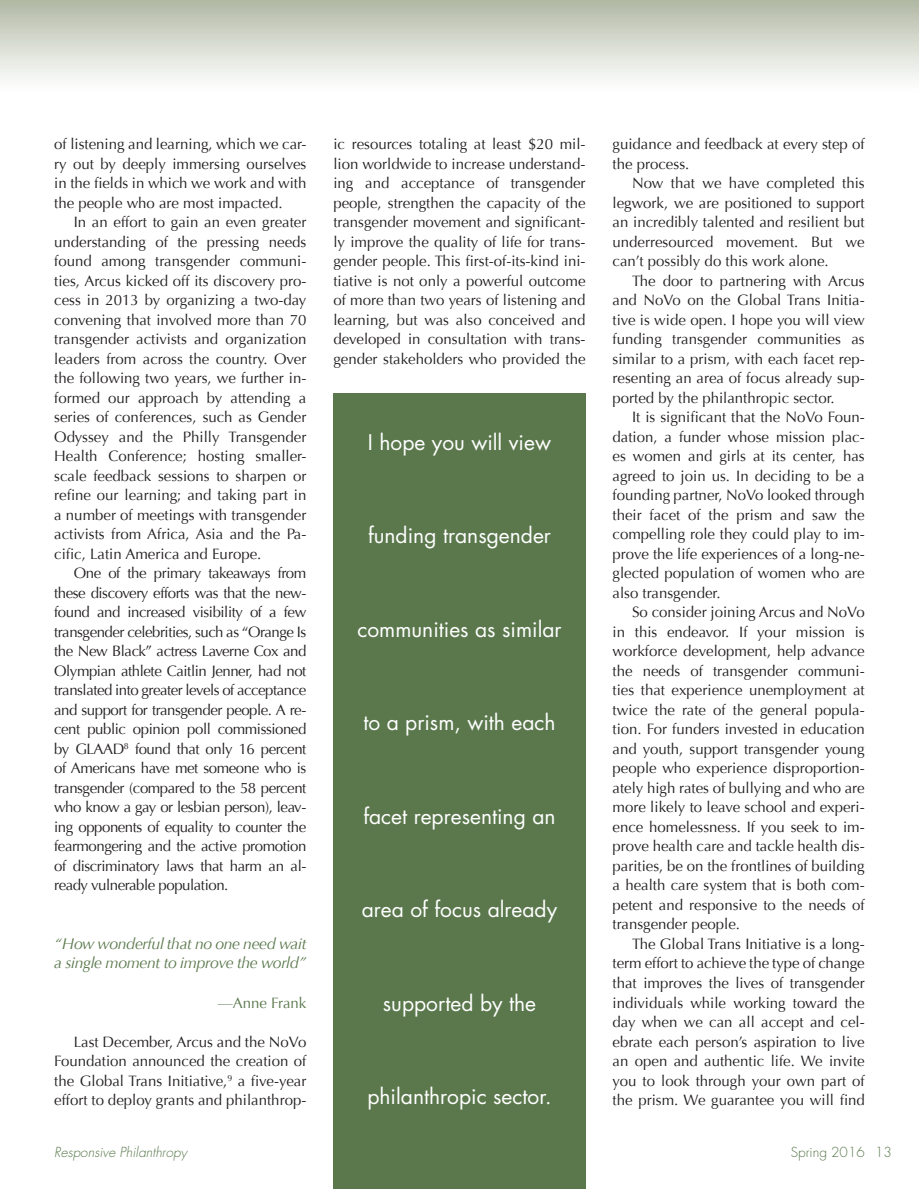
<style>
.page{position:relative;width:919px;height:1189px;background:#fff}
.page>*{position:absolute;margin:0;border:0;box-sizing:border-box;transform-origin:0 0}
.t1{font:21px "Futura";color:#fff}
.t2{font:italic 15.75px/19.5px "Optima";letter-spacing:-.02em;color:#5a784c}
.t3{font:15px/19.5px "Optima";color:#231f20;text-align:justify}
.t4{font:15px "Optima";color:#5a784c}
.t5{font:italic 300 13.5px "Futura";color:#5a784c}
.t6{font:300 13.5px "Futura";color:#5a784c}
</style>
<div class="page">
<div style="left:0;top:0;width:918px;height:95px;background:linear-gradient(to bottom,#b2b9a5,#fff)"></div>
<div style="left:333px;top:393px;width:252px;height:795px;background:#5a784c"></div>
<p class="t3" style="left:54px;top:134px;width:253px">of listening and learning, which we car&shy;ry out by deeply immersing ourselves in the fields in which we work and with the people who are most impacted.</p>
<p class="t3" style="left:54px;top:212px;width:254px;text-indent:20px">In an effort to gain an even greater understanding of the pressing needs found among transgender communi&shy;ties, Arcus kicked off its discovery pro&shy;cess in 2013 by organizing a two-day convening that involved more than 70 transgender activists and organization leaders from across the country. Over the following two years, we further in&shy;formed our approach by attending a series of conferences, such as Gender Odyssey and the Philly Transgender Health Conference; hosting smaller&shy;scale feedback sessions to sharpen or refine our learning; and taking part in a number of meetings with transgender activists from Africa, Asia and the Pa&shy;cific, Latin America and Europe.</p>
<p class="t3" style="left:54px;top:563px;width:254px;text-indent:20px">One of the primary takeaways from these discovery efforts was that the new&shy;found and increased visibility of a few transgender celebrities, such as “Orange Is the New Black” actress Laverne Cox and Olympian athlete Caitlin Jenner, had not translated into greater levels of acceptance and support for transgender people. A re&shy;cent public opinion poll commissioned by GLAAD<sup>8</sup> found that only 16 percent of Americans have met someone who is transgender (compared to the 58 percent who know a gay or lesbian person), leav&shy;ing opponents of equality to counter the fearmongering and the active promotion of discriminatory laws that harm an al&shy;ready vulnerable population.</p>
<p class="t2" style="left:54px;top:934px;width:253px">“How wonderful that no one need wait a single moment to improve the world”</p>
<p class="t4" style="left:218px;top:993px;width:90px">—Anne Frank</p>
<p class="t3" style="left:54px;top:1031px;width:254px;text-indent:20px">Last December, Arcus and the NoVo Foundation announced the creation of the Global Trans Initiative,<sup>9</sup> a five-year effort to deploy grants and philanthrop-</p>
<p class="t3" style="left:333px;top:134px;width:254px">ic resources totaling at least $20 mil&shy;lion worldwide to increase understand&shy;ing and acceptance of transgender people, strengthen the capacity of the transgender movement and significant&shy;ly improve the quality of life for trans&shy;gender people. This first-of-its-kind ini&shy;tiative is not only a powerful outcome of more than two years of listening and learning, but was also conceived and developed in consultation with trans&shy;gender stakeholders who provided the</p>
<p class="t3" style="left:612px;top:134px;width:254px">guidance and feedback at every step of the process.</p>
<p class="t3" style="left:612px;top:173px;width:254px;text-indent:20px">Now that we have completed this legwork, we are positioned to support an incredibly talented and resilient but underresourced movement. But we can’t possibly do this work alone.</p>
<p class="t3" style="left:612px;top:271px;width:254px;text-indent:20px">The door to partnering with Arcus and NoVo on the Global Trans Initia&shy;tive is wide open. I hope you will view funding transgender communities as similar to a prism, with each facet rep&shy;resenting an area of focus already sup&shy;ported by the philanthropic sector.</p>
<p class="t3" style="left:612px;top:407px;width:254px;text-indent:20px">It is significant that the NoVo Foun&shy;dation, a funder whose mission plac&shy;es women and girls at its center, has agreed to join us. In deciding to be a founding partner, NoVo looked through their facet of the prism and saw the compelling role they could play to im&shy;prove the life experiences of a long-ne&shy;glected population of women who are also transgender.</p>
<p class="t3" style="left:612px;top:602px;width:254px;text-indent:20px">So consider joining Arcus and NoVo in this endeavor. If your mission is workforce development, help advance the needs of transgender communi&shy;ties that experience unemployment at twice the rate of the general popula&shy;tion. For funders invested in education and youth, support transgender young people who experience disproportion&shy;ately high rates of bullying and who are more likely to leave school and experi&shy;ence homelessness. If you seek to im&shy;prove health care and tackle health dis&shy;parities, be on the frontlines of building a health care system that is both com&shy;petent and responsive to the needs of transgender people.</p>
<p class="t3" style="left:612px;top:934px;width:254px;text-indent:20px">The Global Trans Initiative is a long&shy;term effort to achieve the type of change that improves the lives of transgender individuals while working toward the day when we can all accept and cel&shy;ebrate each person’s aspiration to live an open and authentic life. We invite you to look through your own part of the prism. We guarantee you will find</p>
<h1 class="t1" style="left:368px;top:429px;width:184px">I hope you will view</h1>
<h1 class="t1" style="left:368px;top:522px;width:184px">funding transgender</h1>
<h1 class="t1" style="left:357px;top:615px;width:206px">communities as similar</h1>
<h1 class="t1" style="left:363px;top:709px;width:194px">to a prism, with each</h1>
<h1 class="t1" style="left:363px;top:802px;width:194px">facet representing an</h1>
<h1 class="t1" style="left:362px;top:896px;width:197px">area of focus already</h1>
<h1 class="t1" style="left:383px;top:989px;width:155px">supported by the</h1>
<h1 class="t1" style="left:367px;top:1083px;width:186px">philanthropic sector.</h1>
<p class="t5" style="left:54px;top:1143px;width:134px">Responsive Philanthropy</p>
<p class="t6" style="left:790px;top:1143px;width:102px">Spring 2016 13</p>
</div>
